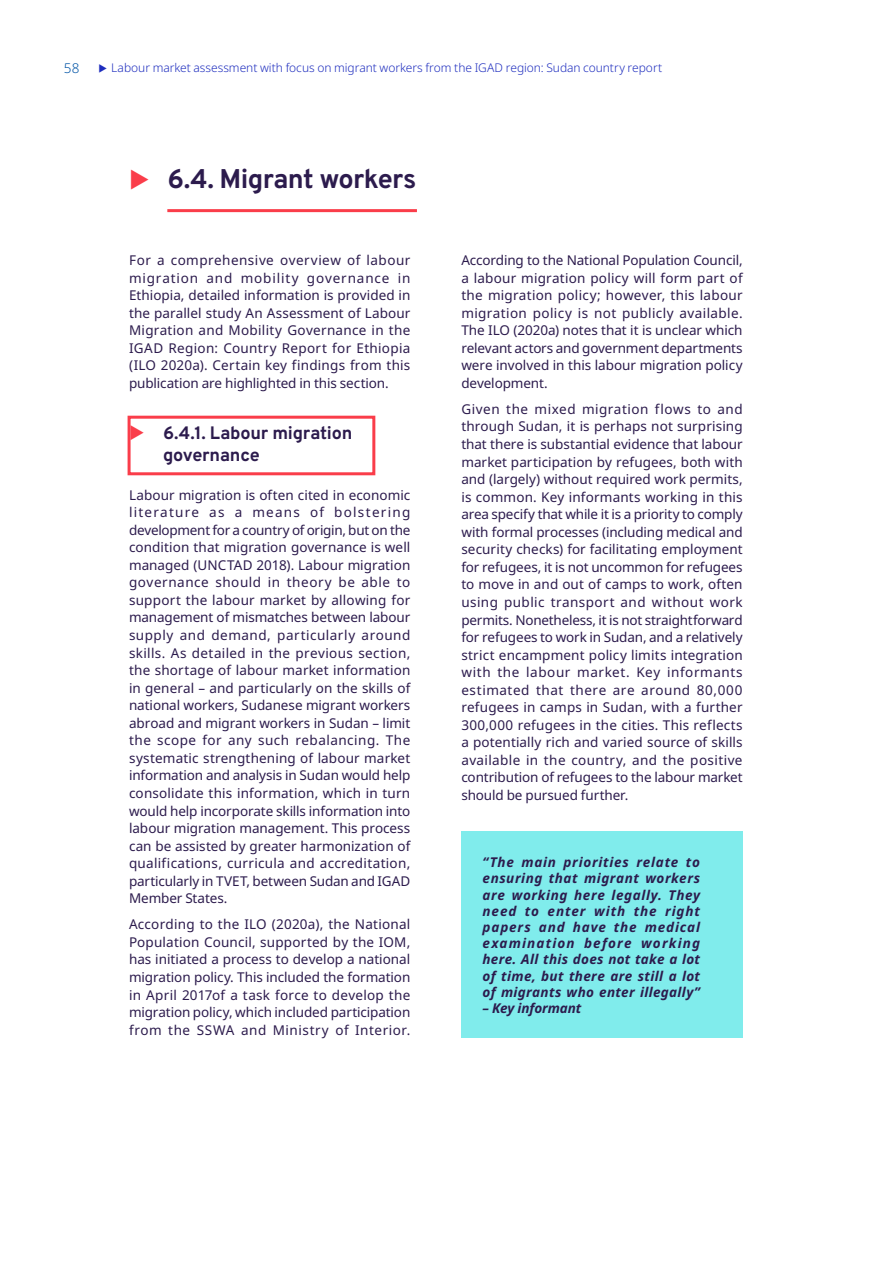
<style>
.page{position:relative;width:893px;height:1263px;background:#fff}
.page>*{position:absolute;margin:0;border:0;box-sizing:border-box;transform-origin:0 0}
.t1{font:700 27px "Overpass";letter-spacing:-.025em;color:#2c1b4d}
.t2{font:700 18px/21.6px "Overpass";letter-spacing:-.015em;color:#2c1b4d}
.t3{font:13.5px/17.5px "Noto Sans";letter-spacing:-.005em;color:#2c1b4d;text-align:justify}
.t4{font:italic 700 13.5px/16.2px "Noto Sans";letter-spacing:.025em;color:#2c1b4d;text-align:justify}
.t5{font:italic 700 13.5px "Noto Sans";letter-spacing:-.01em;color:#2c1b4d}
.t6{font:300 13.5px "Noto Sans";color:#0054a6}
.t7{font:300 12px "Noto Sans";letter-spacing:-.005em;color:#1e2dbe}
</style>
<div class="page">
<hr style="left:167px;top:209px;width:250px;height:3px;background:#fa3d4a">
<div style="left:128px;top:416px;width:247px;height:59px;border:3px solid #fa3d4a"></div>
<div style="left:461px;top:831px;width:282px;height:207px;background:#80ecec"></div>
<svg style="left:131px;top:425px;width:1px;height:15px"></svg>
<p class="t6" style="left:64px;top:59px;width:17px">58</p>
<p class="t7" style="left:111px;top:60px;width:552px">Labour market assessment with focus on migrant workers from the IGAD region: Sudan country report</p>
<h1 class="t1" style="left:167px;top:157px;width:251px">6.4. Migrant workers</h1>
<p class="t3" style="left:129px;top:252px;width:283px">For a comprehensive overview of labour migration and mobility governance in Ethiopia, detailed information is provided in the parallel study An Assessment of Labour Migration and Mobility Governance in the IGAD Region: Country Report for Ethiopia (ILO 2020a). Certain key findings from this publication are highlighted in this section.</p>
<h2 class="t2" style="left:163px;top:421px;width:191px">6.4.1. Labour migration governance</h2>
<p class="t3" style="left:129px;top:486px;width:283px">Labour migration is often cited in economic literature as a means of bolstering development for a country of origin, but on the condition that migration governance is well managed (UNCTAD 2018). Labour migration governance should in theory be able to support the labour market by allowing for management of mismatches between labour supply and demand, particularly around skills. As detailed in the previous section, the shortage of labour market information in general – and particularly on the skills of national workers, Sudanese migrant workers abroad and migrant workers in Sudan – limit the scope for any such rebalancing. The systematic strengthening of labour market information and analysis in Sudan would help consolidate this information, which in turn would help incorporate skills information into labour migration management. This process can be assisted by greater harmonization of qualifications, curricula and accreditation, particularly in TVET, between Sudan and IGAD Member States.</p>
<p class="t3" style="left:129px;top:916px;width:283px">According to the ILO (2020a), the National Population Council, supported by the IOM, has initiated a process to develop a national migration policy. This included the formation in April 2017of a task force to develop the migration policy, which included participation from the SSWA and Ministry of Interior.</p>
<p class="t3" style="left:461px;top:252px;width:283px">According to the National Population Council, a labour migration policy will form part of the migration policy; however, this labour migration policy is not publicly available.<br>The ILO (2020a) notes that it is unclear which relevant actors and government departments were involved in this labour migration policy development.</p>
<p class="t3" style="left:461px;top:400px;width:283px">Given the mixed migration flows to and through Sudan, it is perhaps not surprising that there is substantial evidence that labour market participation by refugees, both with and (largely) without required work permits, is common. Key informants working in this area specify that while it is a priority to comply with formal processes (including medical and security checks) for facilitating employment for refugees, it is not uncommon for refugees to move in and out of camps to work, often using public transport and without work permits. Nonetheless, it is not straightforward for refugees to work in Sudan, and a relatively strict encampment policy limits integration with the labour market. Key informants estimated that there are around 80,000 refugees in camps in Sudan, with a further 300,000 refugees in the cities. This reflects a potentially rich and varied source of skills available in the country, and the positive contribution of refugees to the labour market should be pursued further.</p>
<p class="t4" style="left:483px;top:854px;width:219px">“The main priorities relate to ensuring that migrant workers are working here legally. They need to enter with the right papers and have the medical examination before working here. All this does not take a lot of time, but there are still a lot of migrants who enter illegally”</p>
<p class="t5" style="left:483px;top:999px;width:100px">– Key informant</p>
</div>
